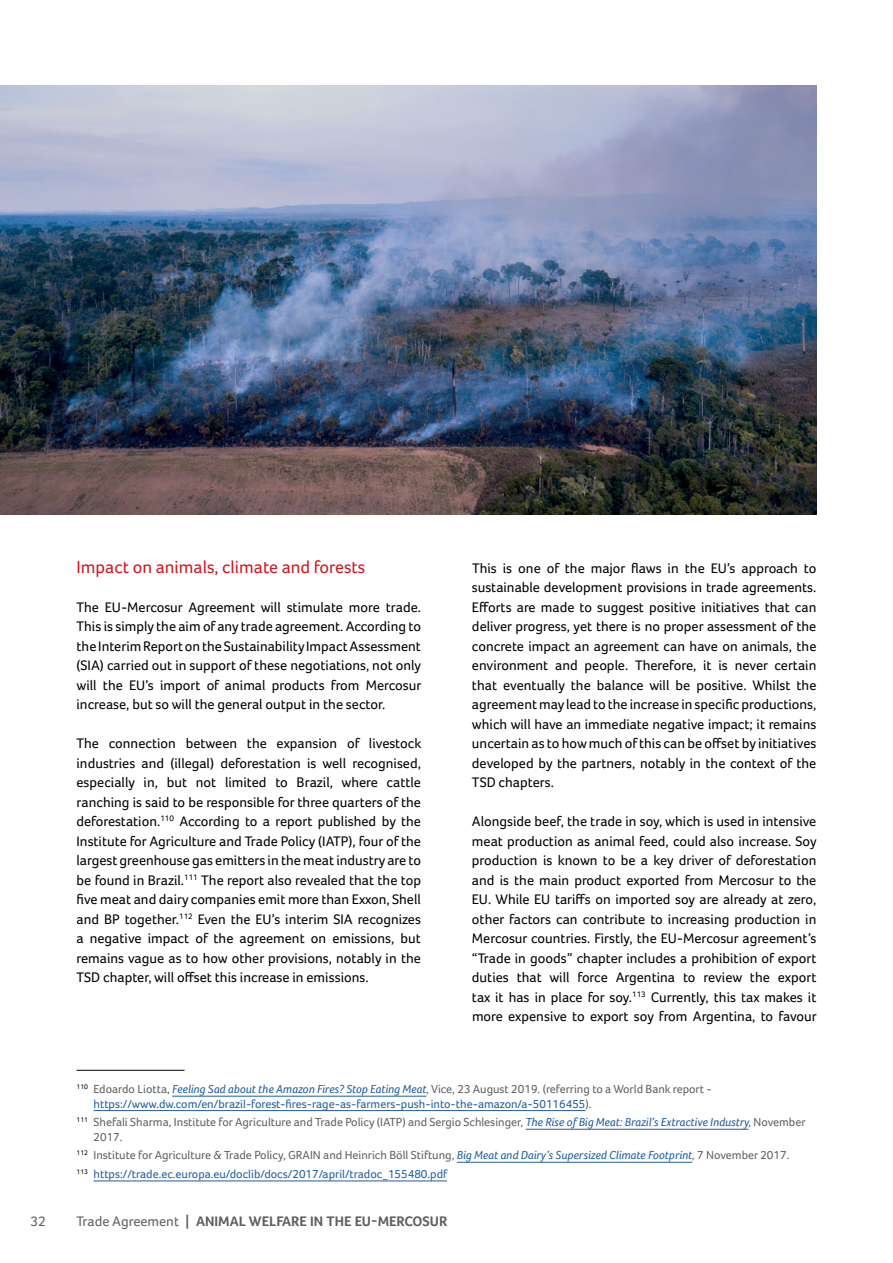
<style>
.page{position:relative;width:893px;height:1263px;background:#fff}
.page>*{position:absolute;margin:0;border:0;box-sizing:border-box;transform-origin:0 0}
.t1{font:18px "Foco";color:#d0181f}
.t2{font:14.25px/19.5px "Foco";color:#000;text-align:justify}
.t3{font:700 14.25px "Foco";color:#5d6162}
.t4{font:14.25px "Foco";color:#5d6162}
.t5{font:12px/14.4px "Foco";color:#5d6162}
.t6{font:12px/14.4px "Foco";color:#215e9e}
.s1{color:#5d6162}
.s2{font-style:italic}
.s3{font-style:italic;color:#5d6162}
.s4{font-style:italic;color:#215e9e}
.s5{color:#215e9e}
.s6{font-weight:400}
</style>
<div class="page">
<hr style="left:77px;top:1070px;width:108px;height:1px;background:#000">
<hr style="left:172px;top:1096px;width:254px;height:1px;background:#215e9e">
<hr style="left:94px;top:1110px;width:491px;height:1px;background:#215e9e">
<hr style="left:526px;top:1129px;width:222px;height:1px;background:#215e9e">
<hr style="left:457px;top:1162px;width:235px;height:1px;background:#215e9e">
<hr style="left:94px;top:1181px;width:353px;height:1px;background:#215e9e">
<img style="left:0;top:85px;width:816px;height:429px">
<p class="t1" style="left:77px;top:556px;width:290px">Impact on animals, climate and forests</p>
<p class="t2" style="left:77px;top:597px;width:346px">The EU-Mercosur Agreement will stimulate more trade.<br>This is simply the aim of any trade agreement. According to the Interim Report on the Sustainability Impact Assessment (SIA) carried out in support of these negotiations, not only will the EU’s import of animal products from Mercosur increase, but so will the general output in the sector.</p>
<p class="t2" style="left:77px;top:733px;width:346px">The connection between the expansion of livestock industries and (illegal) deforestation is well recognised, especially in, but not limited to Brazil, where cattle ranching is said to be responsible for three quarters of the deforestation.<sup>110</sup> According to a report published by the Institute for Agriculture and Trade Policy (IATP), four of the largest greenhouse gas emitters in the meat industry are to be found in Brazil.<sup>111</sup> The report also revealed that the top five meat and dairy companies emit more than Exxon, Shell and BP together.<sup>112</sup> Even the EU’s interim SIA recognizes a negative impact of the agreement on emissions, but remains vague as to how other provisions, notably in the TSD chapter, will offset this increase in emissions.</p>
<p class="t2" style="left:472px;top:558px;width:346px">This is one of the major flaws in the EU’s approach to sustainable development provisions in trade agreements.<br>Efforts are made to suggest positive initiatives that can deliver progress, yet there is no proper assessment of the concrete impact an agreement can have on animals, the environment and people. Therefore, it is never certain that eventually the balance will be positive. Whilst the agreement may lead to the increase in specific productions, which will have an immediate negative impact; it remains uncertain as to howmuch ofthis can be offset by initiatives developed by the partners, notably in the context of the TSD chapters.</p>
<p class="t2" style="left:472px;top:811px;width:346px">Alongside beef, the trade in soy, which is used in intensive meat production as animal feed, could also increase. Soy production is known to be a key driver of deforestation and is the main product exported from Mercosur to the EU. While EU tariffs on imported soy are already at zero, other factors can contribute to increasing production in Mercosur countries. Firstly, the EU-Mercosur agreement’s “Trade in goods” chapter includes a prohibition of export duties that will force Argentina to review the export tax it has in place for soy.<sup>113</sup> Currently, this tax makes it more expensive to export soy from Argentina, to favour</p>
<p class="t6" style="left:94px;top:1082px;width:620px;text-indent:-17px"><sup>110</sup> <span class="s1">Edoardo Liotta,</span> <span class="s2">Feeling Sad about the Amazon Fires? Stop Eating Meat</span><span class="s3">,</span> <span class="s1">Vice, 23 August 2019. (referring to a World Bank report - </span>https://www.dw.com/en/brazil-forest-fires-rage-as-farmers-push-into-the-amazon/a-50116455<span class="s1">).</span></p>
<p class="t5" style="left:94px;top:1115px;width:713px;text-indent:-17px"><sup>111</sup> Shefali Sharma, Institute for Agriculture and Trade Policy (IATP) and Sergio Schlesinger, <span class="s4">The Rise of Big Meat: Brazil’s Extractive Industry</span><span class="s2">,</span> November<br>2017.</p>
<p class="t5" style="left:77px;top:1146px;width:714px;line-height:18.6px"><sup>112</sup> Institute for Agriculture &amp; Trade Policy, GRAIN and Heinrich Böll Stiftung, <span class="s4">Big Meat and Dairy’s Supersized Climate Footprint</span><span class="s2">,</span> 7 November 2017.<br><sup>113</sup> <span class="s5">https://trade.ec.europa.eu/doclib/docs/2017/april/tradoc_155480.pdf</span></p>
<p class="t4" style="left:30px;top:1212px;width:17px">32</p>
<p class="t3" style="left:77px;top:1212px;width:372px"><span class="s6">Trade Agreement</span> | ANIMAL WELFARE IN THE EU-MERCOSUR</p>
</div>
